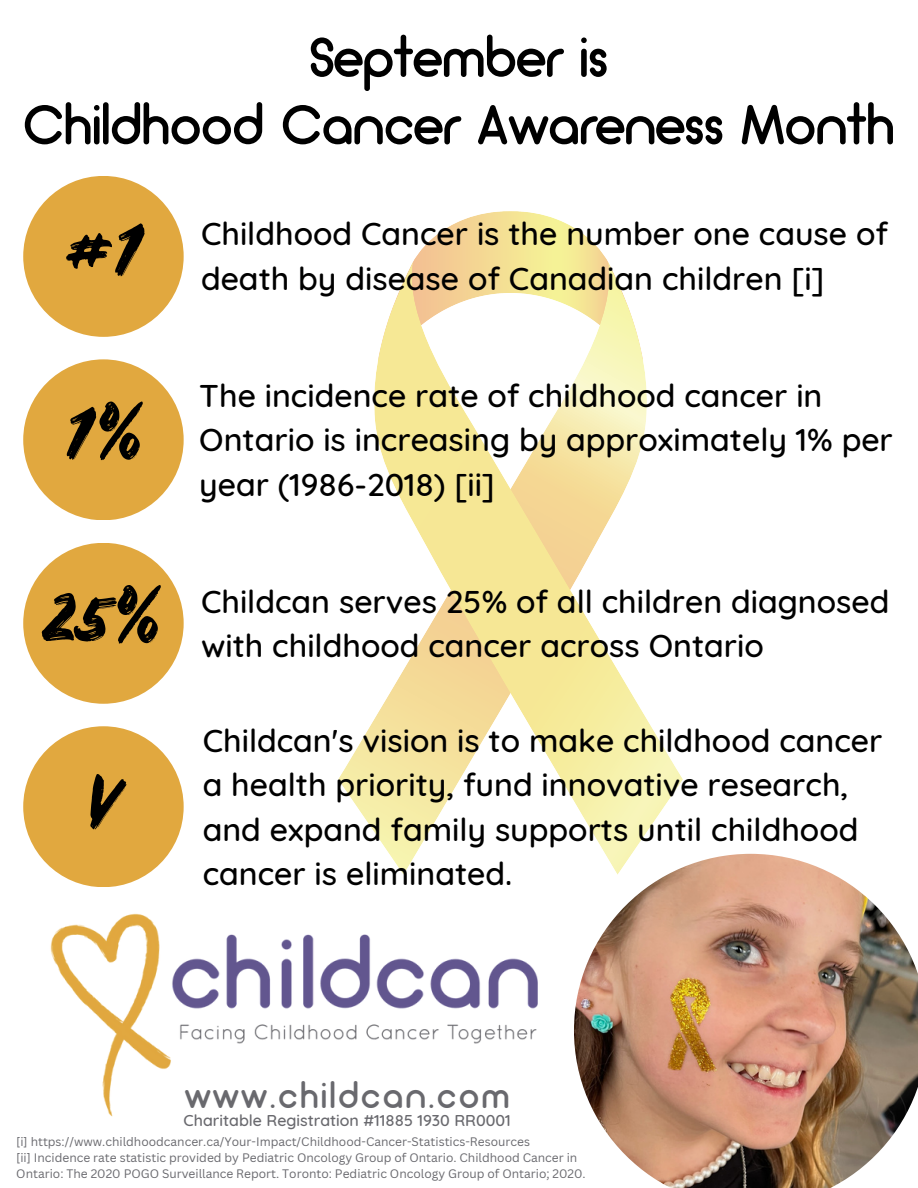
<style>
.page{position:relative;width:918px;height:1188px;background:#fff}
.page>*{position:absolute;margin:0;border:0;box-sizing:border-box;transform-origin:0 0}
.t1{font:63px "Rustico V2 Regular";color:#000}
.t2{font:56.25px/67.5px "Arciform";color:#000;text-align:center}
.t3{font:36px "Arciform";letter-spacing:.075em;color:#69696e}
.t4{font:500 32.1px/44.5px "Quicksand";color:#000}
.t5{font:500 16.05px "Quicksand";color:#69696e}
.t6{font:12px/16px "Canva Sans";color:#69696e}
</style>
<div class="page">
<svg style="left:452px;top:211px;width:117px;height:14px"></svg>
<svg style="left:338px;top:722px;width:35px;height:85px;fill:#f6eea9"></svg>
<svg style="left:373px;top:261px;width:310px;height:593px"></svg>
<div style="left:23px;top:176px;width:161px;height:160px;background:#e1a83f;border-radius:50%"></div>
<div style="left:23px;top:359px;width:161px;height:161px;background:#e1a83f;border-radius:50%"></div>
<div style="left:23px;top:543px;width:161px;height:160px;background:#e1a83f;border-radius:50%"></div>
<div style="left:23px;top:726px;width:161px;height:161px;background:#e1a83f;border-radius:50%"></div>
<img style="left:23px;top:807px;width:567px;height:310px">
<img style="left:574px;top:854px;width:344px;height:334px">
<h2 class="t2" style="left:23px;top:29px;width:873px">September is<br>Childhood Cancer Awareness Month</h2>
<h1 class="t1" style="left:65px;top:213px;width:79px">#1</h1>
<h1 class="t1" style="left:64px;top:396px;width:80px">1%</h1>
<h1 class="t1" style="left:46px;top:580px;width:116px">25%</h1>
<h1 class="t1" style="left:86px;top:763px;width:36px">V</h1>
<p class="t4" style="left:201px;top:211px;width:688px">Childhood Cancer is the number one cause of death by disease of Canadian children [i]</p>
<p class="t4" style="left:199px;top:373px;width:695px">The incidence rate of childhood cancer in<br>Ontario is increasing by approximately 1% per year (1986-2018) [ii]</p>
<p class="t4" style="left:201px;top:578px;width:690px">Childcan serves 25% of all children diagnosed with childhood cancer across Ontario</p>
<p class="t4" style="left:203px;top:717px;width:681px">Childcan's vision is to make childhood cancer a health priority, fund innovative research, and expand family supports until childhood cancer is eliminated.</p>
<p class="t3" style="left:185px;top:1081px;width:326px">www.childcan.com</p>
<p class="t5" style="left:184px;top:1110px;width:329px">Charitable Registration #11885 1930 RR0001</p>
<p class="t6" style="left:16px;top:1134px;width:571px">[i] https://www.childhoodcancer.ca/Your-Impact/Childhood-Cancer-Statistics-Resources<br>[ii] Incidence rate statistic provided by Pediatric Oncology Group of Ontario. Childhood Cancer in<br>Ontario: The 2020 POGO Surveillance Report. Toronto: Pediatric Oncology Group of Ontario; 2020.</p>
</div>
